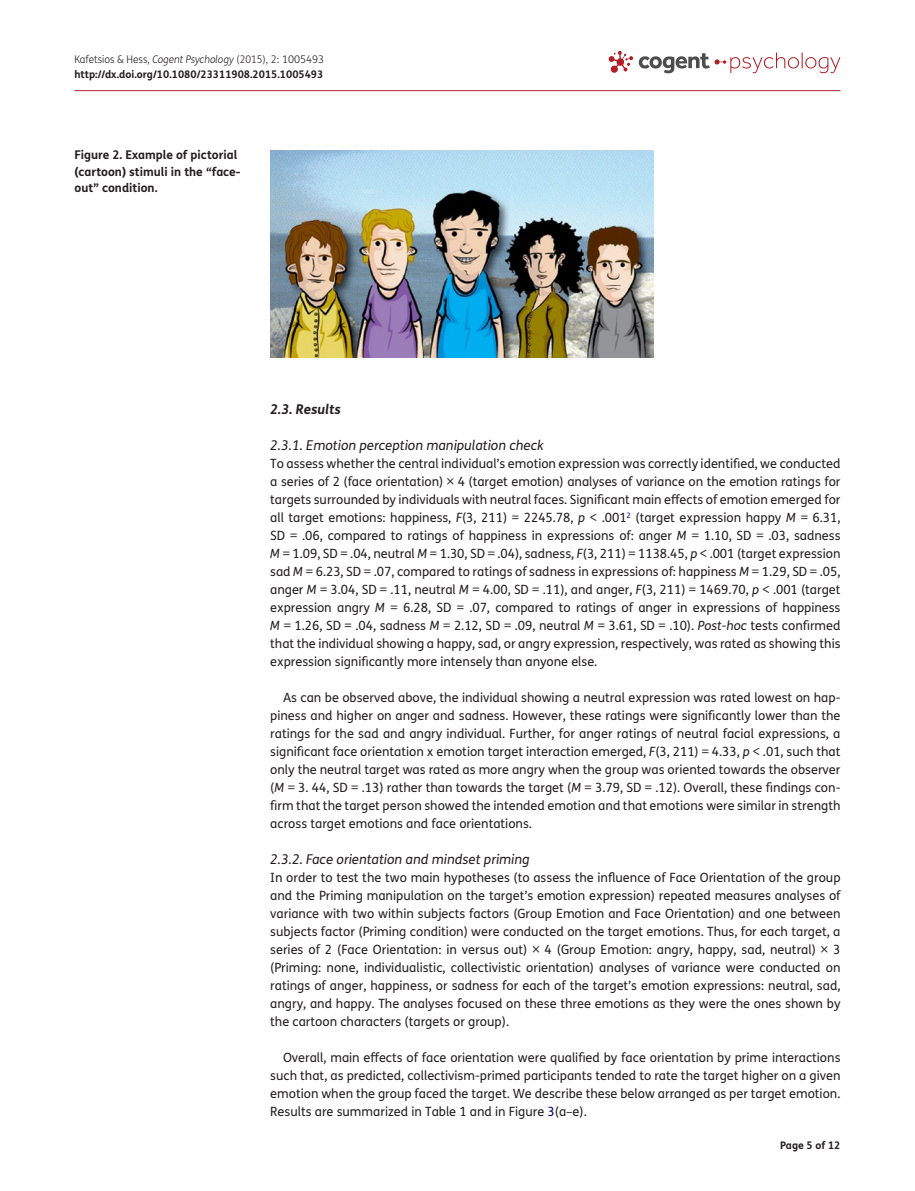
<style>
.page{position:relative;width:915px;height:1191px;background:#fff}
.page>*{position:absolute;margin:0;border:0;box-sizing:border-box;transform-origin:0 0}
.t1{font:italic 13.5px "FS Me Pro";color:#231f20}
.t2{font:italic 700 13.5px "FS Me Pro";color:#231f20}
.t3{font:12.75px/18px "FS Me Pro";color:#231f20;text-align:justify}
.t4{font:700 12px/16.5px "FS Me Pro";color:#231f20}
.t5{font:700 10.5px/15px "FS Me Pro";color:#231f20}
.s1{font-weight:300}
.s2{font-weight:300;font-style:italic}
.s3{font-style:italic}
.s4{color:#000080}
</style>
<div class="page">
<svg style="left:608px;top:51px;width:232px;height:22px"></svg>
<hr style="left:74px;top:90px;width:766px;height:1px;background:#b3202d">
<img style="left:270px;top:150px;width:383px;height:207px">
<p class="t5" style="left:74px;top:51px;width:251px"><span class="s1">Kafetsios &amp; Hess,</span> <span class="s2">Cogent Psychology</span> <span class="s1">(2015), 2: 1005493 </span>http://dx.doi.org/10.1080/23311908.2015.1005493</p>
<p class="t4" style="left:74px;top:146px;width:167px">Figure 2. Example of pictorial (cartoon) stimuli in the “face&shy;out” condition.</p>
<p class="t2" style="left:270px;top:399px;width:72px">2.3. Results</p>
<p class="t1" style="left:270px;top:436px;width:275px">2.3.1. Emotion perception manipulation check</p>
<p class="t3" style="left:270px;top:454px;width:571px">To assess whether the central individual’s emotion expression was correctly identified, we conducted a series of 2 (face orientation) × 4 (target emotion) analyses of variance on the emotion ratings for targets surrounded by individuals with neutral faces. Significant main effects of emotion emerged for all target emotions: happiness, <span class="s3">F</span>(3, 211) = 2245.78, <span class="s3">p</span> &lt; .001<sup>2</sup> (target expression happy <span class="s3">M</span> = 6.31, SD = .06, compared to ratings of happiness in expressions of: anger <span class="s3">M</span> = 1.10, SD = .03, sadness <span class="s3">M</span> = 1.09, SD = .04, neutral <span class="s3">M</span> = 1.30, SD = .04), sadness, <span class="s3">F</span>(3, 211) = 1138.45, <span class="s3">p</span> &lt; .001 (target expression sad <span class="s3">M</span> = 6.23, SD = .07, compared to ratings of sadness in expressions of: happiness <span class="s3">M</span> = 1.29, SD = .05, anger <span class="s3">M</span> = 3.04, SD = .11, neutral <span class="s3">M</span> = 4.00, SD = .11), and anger, <span class="s3">F</span>(3, 211) = 1469.70, <span class="s3">p</span> &lt; .001 (target expression angry <span class="s3">M</span> = 6.28, SD = .07, compared to ratings of anger in expressions of happiness <span class="s3">M</span> = 1.26, SD = .04, sadness <span class="s3">M</span> = 2.12, SD = .09, neutral <span class="s3">M</span> = 3.61, SD = .10). <span class="s3">Post-hoc</span> tests confirmed that the individual showing a happy, sad, or angry expression, respectively, was rated as showing this expression significantly more intensely than anyone else.</p>
<p class="t3" style="left:270px;top:688px;width:571px;text-indent:13px">As can be observed above, the individual showing a neutral expression was rated lowest on hap&shy;piness and higher on anger and sadness. However, these ratings were significantly lower than the ratings for the sad and angry individual. Further, for anger ratings of neutral facial expressions, a significant face orientation x emotion target interaction emerged, <span class="s3">F</span>(3, 211) = 4.33, <span class="s3">p</span> &lt; .01, such that only the neutral target was rated as more angry when the group was oriented towards the observer (<span class="s3">M</span> = 3. 44, SD = .13) rather than towards the target (<span class="s3">M</span> = 3.79, SD = .12). Overall, these findings con&shy;firm that the target person showed the intended emotion and that emotions were similar in strength across target emotions and face orientations.</p>
<p class="t1" style="left:270px;top:850px;width:261px">2.3.2. Face orientation and mindset priming</p>
<p class="t3" style="left:270px;top:868px;width:571px">In order to test the two main hypotheses (to assess the influence of Face Orientation of the group and the Priming manipulation on the target’s emotion expression) repeated measures analyses of variance with two within subjects factors (Group Emotion and Face Orientation) and one between subjects factor (Priming condition) were conducted on the target emotions. Thus, for each target, a series of 2 (Face Orientation: in versus out) × 4 (Group Emotion: angry, happy, sad, neutral) × 3 (Priming: none, individualistic, collectivistic orientation) analyses of variance were conducted on ratings of anger, happiness, or sadness for each of the target’s emotion expressions: neutral, sad, angry, and happy. The analyses focused on these three emotions as they were the ones shown by the cartoon characters (targets or group).</p>
<p class="t3" style="left:270px;top:1048px;width:571px;text-indent:13px">Overall, main effects of face orientation were qualified by face orientation by prime interactions such that, as predicted, collectivism-primed participants tended to rate the target higher on a given emotion when the group faced the target. We describe these below arranged as per target emotion.<br>Results are summarized in Table 1 and in Figure <span class="s4">3</span>(a–e).</p>
<p class="t5" style="left:780px;top:1137px;width:62px">Page 5 of 12</p>
</div>
